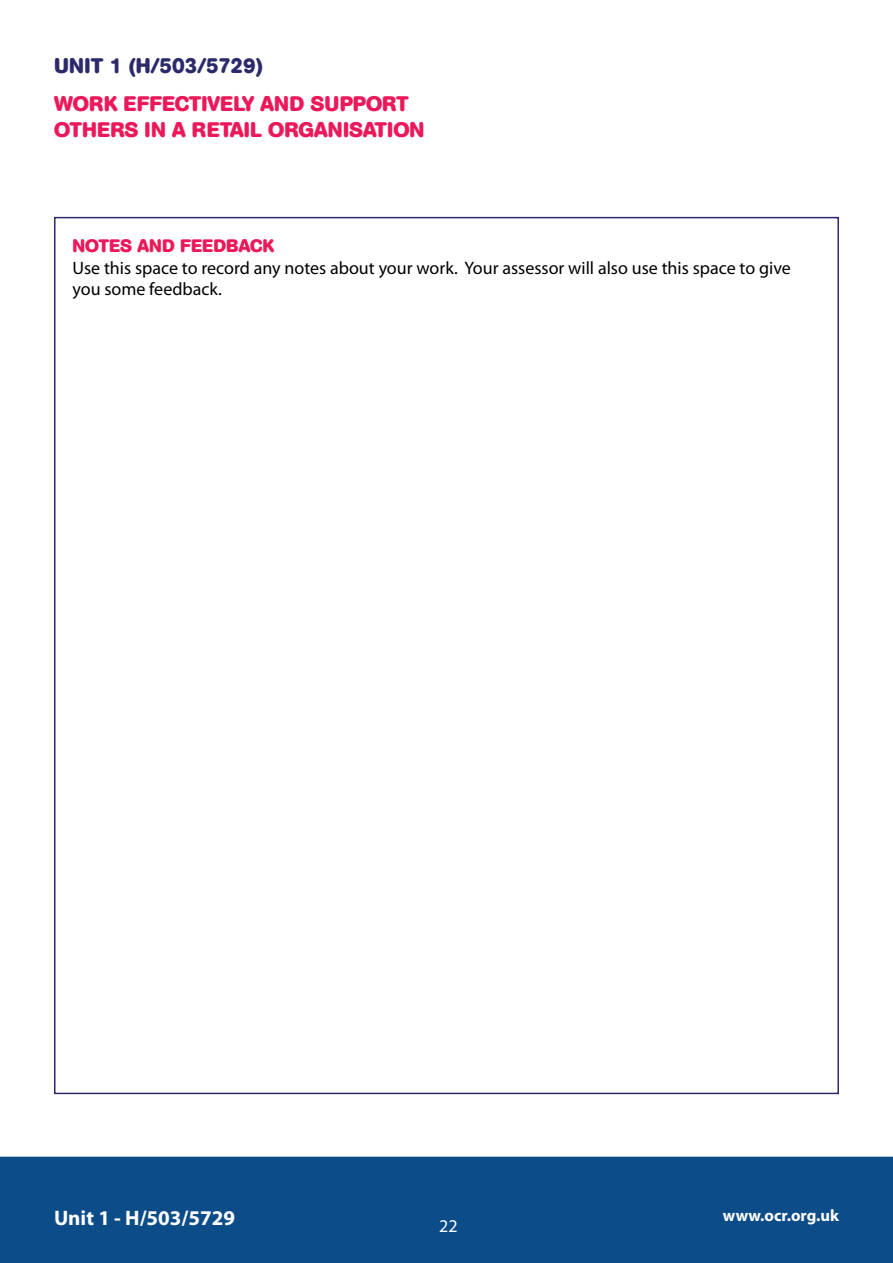
<style>
.page{position:relative;width:893px;height:1263px;background:#fff}
.page>*{position:absolute;margin:0;border:0;box-sizing:border-box;transform-origin:0 0}
.t1{font:700 21px/25.2px "AG Book Rounded";color:#ec195a}
.t2{font:700 21px "AG Book Rounded";color:#2c2a6a}
.t3{font:700 21px "Myriad Pro";color:#fff}
.t4{font:18px/21.6px "Myriad Pro";color:#000}
.t5{font:700 18px "AG Book Rounded";color:#ec195a}
.t6{font:18px "Myriad Pro";color:#fff}
.t7{font:700 16.5px "Myriad Pro";color:#fff}
</style>
<div class="page">
<div style="left:0;top:1157px;width:893px;height:106px;background:#0c4c88"></div>
<p class="t2" style="left:54px;top:54px;width:28px">UNIT</p>
<p class="t2" style="left:110px;top:54px;width:155px">1 (H/503/5729)</p>
<p class="t1" style="left:54px;top:92px;width:372px">WORK EFFECTIVELY AND SUPPORT<br>OTHERS IN A RETAIL ORGANISATION</p>
<p class="t5" style="left:73px;top:235px;width:26px">NOTES</p>
<p class="t5" style="left:137px;top:235px;width:14px">AND</p>
<p class="t5" style="left:180px;top:235px;width:24px">FEEDBACK</p>
<p class="t4" style="left:73px;top:257px;width:720px">Use this space to record any notes about your work. Your assessor will also use this space to give you some feedback.</p>
<p class="t3" style="left:54px;top:1204px;width:183px">Unit 1 - H/503/5729</p>
<p class="t7" style="left:723px;top:1205px;width:118px">www.ocr.org.uk</p>
<p class="t6" style="left:439px;top:1215px;width:20px">22</p>
</div>
